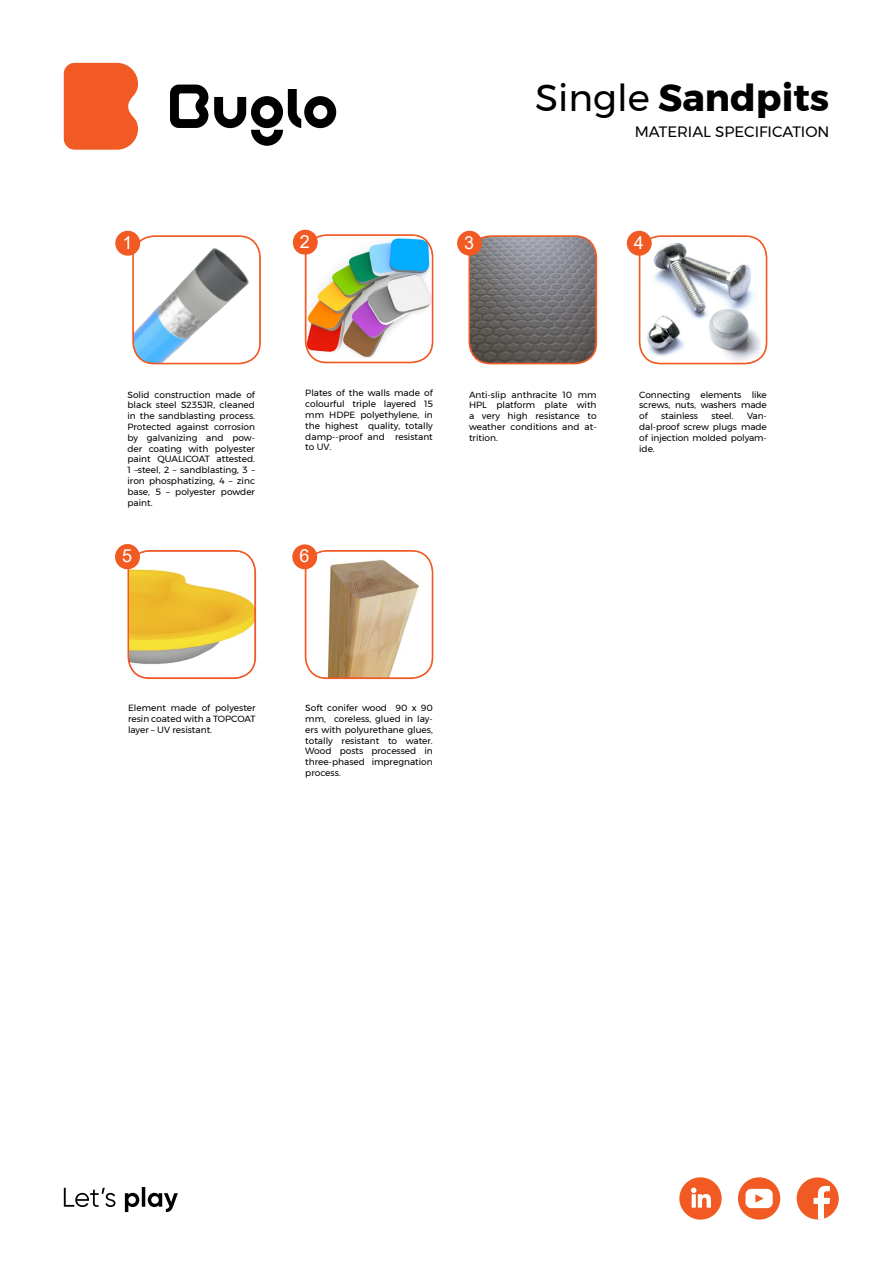
<style>
.page{position:relative;width:893px;height:1263px;background:#fff}
.page>*{position:absolute;margin:0;border:0;box-sizing:border-box;transform-origin:0 0}
.t1{font:700 37.5px "Montserrat";color:#000}
.t2{font:18px "Arial";color:#fff}
.t3{font:15px "Montserrat";color:#000}
.t4{font:9px/10.8px "Montserrat";color:#000;text-align:justify}
.s1{font-weight:400}
.s2{font-weight:700;font-size:18px;color:#fff}
</style>
<div class="page">
<svg style="left:64px;top:1187px;width:114px;height:25px"></svg>
<svg style="left:135px;top:236px;width:125px;height:128px"></svg>
<div style="left:132px;top:235px;width:129px;height:129px;border:2px solid #f15a22;border-radius:21px"></div>
<img style="left:306px;top:235px;width:127px;height:128px">
<div style="left:305px;top:234px;width:128px;height:129px;border:2px solid #f15a22;border-radius:21px"></div>
<svg style="left:471px;top:236px;width:125px;height:128px;background:#767376"></svg>
<div style="left:468px;top:235px;width:129px;height:129px;border:2px solid #f15a22;border-radius:21px"></div>
<svg style="left:639px;top:236px;width:128px;height:128px"></svg>
<div style="left:639px;top:235px;width:128px;height:129px;border:2px solid #f15a22;border-radius:21px"></div>
<svg style="left:130px;top:551px;width:125px;height:127px"></svg>
<div style="left:127px;top:550px;width:129px;height:129px;border:2px solid #f15a22;border-radius:21px"></div>
<svg style="left:305px;top:551px;width:128px;height:127px"></svg>
<div style="left:305px;top:550px;width:128px;height:129px;border:2px solid #f15a22;border-radius:21px"></div>
<div style="left:116px;top:232px;width:23px;height:23px;background:#f15a22;border-radius:50%"></div>
<div style="left:115px;top:231px;width:25px;height:25px;border:2px solid #f15a22;border-radius:50%"></div>
<div style="left:458px;top:232px;width:23px;height:23px;background:#f15a22;border-radius:50%"></div>
<div style="left:457px;top:231px;width:25px;height:25px;border:2px solid #f15a22;border-radius:50%"></div>
<div style="left:116px;top:545px;width:23px;height:23px;background:#f15a22;border-radius:50%"></div>
<div style="left:115px;top:544px;width:25px;height:25px;border:2px solid #f15a22;border-radius:50%"></div>
<div style="left:294px;top:230px;width:23px;height:24px;background:#f15a22;border-radius:50%"></div>
<div style="left:293px;top:230px;width:25px;height:25px;border:2px solid #f15a22;border-radius:50%"></div>
<div style="left:628px;top:232px;width:23px;height:23px;background:#f15a22;border-radius:50%"></div>
<div style="left:627px;top:231px;width:25px;height:25px;border:2px solid #f15a22;border-radius:50%"></div>
<div style="left:293px;top:545px;width:23px;height:23px;background:#f15a22;border-radius:50%"></div>
<div style="left:292px;top:544px;width:25px;height:25px;border:2px solid #f15a22;border-radius:50%"></div>
<img style="left:698px;top:303px;width:63px;height:61px">
<svg style="left:214px;top:89px;width:122px;height:57px"></svg>
<svg style="left:170px;top:85px;width:38px;height:43px"></svg>
<svg style="left:64px;top:63px;width:74px;height:87px;background:#f16531"></svg>
<div style="left:679px;top:1177px;width:43px;height:42px;background:#f15a22;border-radius:50%"></div>
<svg style="left:691px;top:1187px;width:20px;height:21px"></svg>
<div style="left:797px;top:1177px;width:42px;height:42px;background:#f15a22;border-radius:50%"></div>
<svg style="left:813px;top:1186px;width:17px;height:33px"></svg>
<div style="left:738px;top:1177px;width:42px;height:42px;background:#f15a22;border-radius:50%"></div>
<svg style="left:745px;top:1189px;width:28px;height:19px"></svg>
<h1 class="t1" style="left:535px;top:67px;width:296px"><span class="s1">Single</span> Sandpits</h1>
<h3 class="t3" style="left:635px;top:120px;width:224px">MATERIAL SPECIFICATION<span class="s2">wa</span></h3>
<h2 class="t2" style="left:300px;top:229px;width:12px">2</h2>
<h2 class="t2" style="left:634px;top:230px;width:12px">4</h2>
<h2 class="t2" style="left:122px;top:230px;width:12px">1</h2>
<h2 class="t2" style="left:464px;top:230px;width:12px">3</h2>
<p class="t4" style="left:305px;top:388px;width:129px">Plates of the walls made of colourful triple layered 15 mm HDPE polyethylene, in the highest quality, totally damp--proof and resistant to UV.</p>
<p class="t4" style="left:127px;top:389px;width:129px">Solid construction made of black steel S235JR, cleaned in the sandblasting process.<br>Protected against corrosion by galvanizing and pow&shy;der coating with polyester paint QUALICOAT attested.<br>1 –steel, 2 – sandblasting, 3 – iron phosphatizing, 4 – zinc base, 5 – polyester powder paint.</p>
<p class="t4" style="left:469px;top:389px;width:129px">Anti-slip anthracite 10 mm HPL platform plate with a very high resistance to weather conditions and at&shy;trition.</p>
<h2 class="t2" style="left:122px;top:544px;width:12px">5</h2>
<h2 class="t2" style="left:299px;top:544px;width:12px">6</h2>
<p class="t4" style="left:639px;top:389px;width:129px">Connecting elements like screws, nuts, washers made of</p>
<p class="t4" style="left:661px;top:410px;width:38px">stainless</p>
<p class="t4" style="left:711px;top:410px;width:24px">steel.</p>
<p class="t4" style="left:639px;top:410px;width:129px;text-indent:108px">Van&shy;dal-proof screw plugs made of injection molded polyam&shy;ide.</p>
<p class="t4" style="left:128px;top:702px;width:129px">Element made of polyester resin coated with a TOPCOAT layer – UV resistant.</p>
<p class="t4" style="left:305px;top:702px;width:129px">Soft conifer wood 90 x 90 mm, coreless, glued in lay&shy;ers with polyurethane glues, totally resistant to water.<br>Wood posts processed in three-phased impregnation process.</p>
</div>
